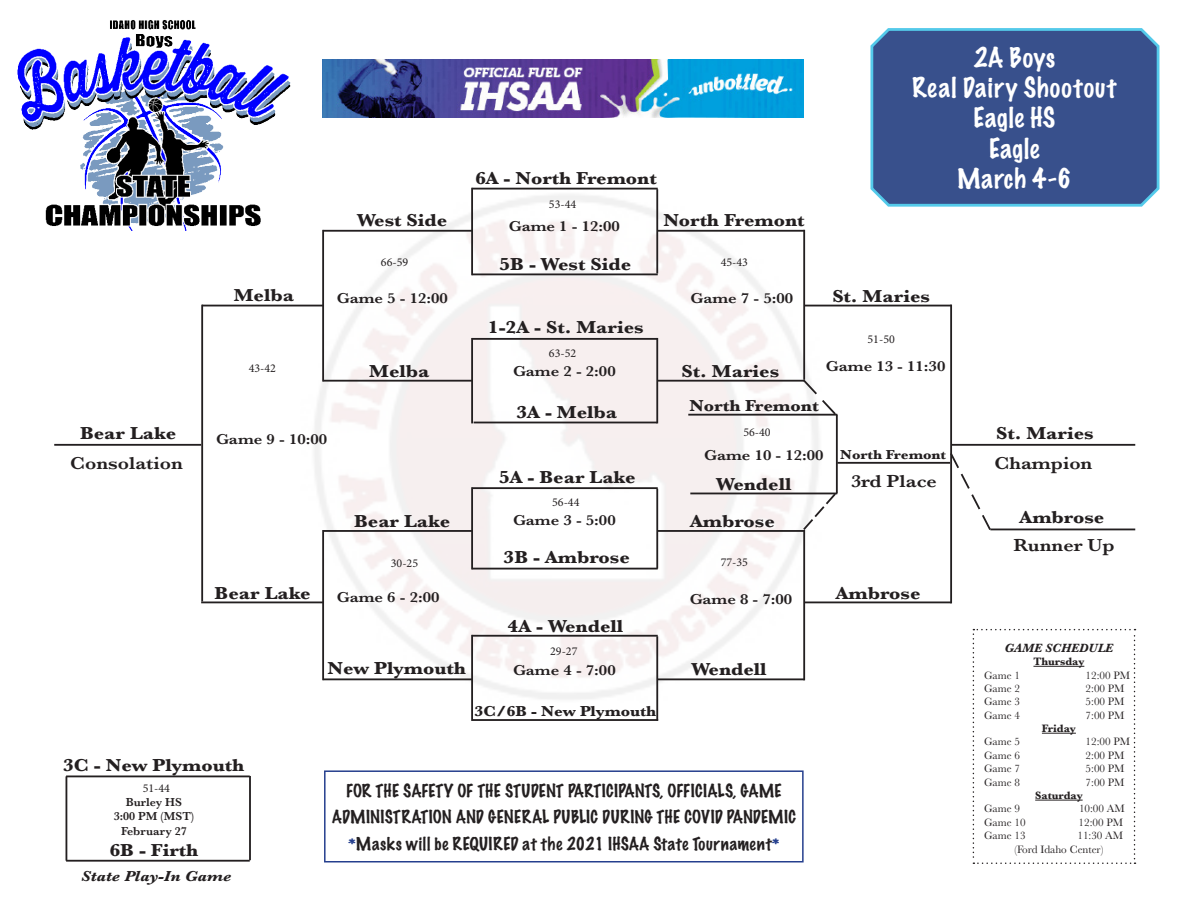
<style>
.page{position:relative;width:1188px;height:918px;background:#fff}
.page>*{position:absolute;margin:0;border:0;box-sizing:border-box;transform-origin:0 0}
.t1{font:100 25.05px "Marker Felt";letter-spacing:.035em;color:#fff}
.t2{font:700 18px "Baskerville";color:#231f20;scale:1.11 1}
.t3{font:600 18px "Baskerville";color:#231f20;scale:1.11 1}
.t4{font:100 16.5px "Marker Felt";color:#231f20}
.t5{font:100 16.5px "Marker Felt";letter-spacing:.035em;color:#231f20}
.t6{font:700 16.5px "Baskerville";color:#231f20;scale:1.11 1}
.t7{font:600 15px "Baskerville";color:#231f20;scale:1.11 1}
.t8{font:700 15px "Baskerville";color:#231f20;scale:1.11 1}
.t9{font:italic 700 15px "Baskerville";color:#231f20;scale:1.11 1}
.t10{font:700 13.5px "Baskerville";color:#231f20;scale:1.11 1}
.t11{font:italic 700 12.45px "Baskerville";color:#231f20}
.t12{font:12px "Minion Pro";color:#231f20}
.t13{font:600 12px "Baskerville";color:#231f20}
.t14{font:11.1px "Baskerville";color:#231f20}
.t15{font:700 11.1px "Baskerville";color:#231f20}
.s1{color:#253f8e}
</style>
<div class="page">
<hr style="left:688px;top:414px;width:149px;height:2px;background:#231f20">
<hr style="left:690px;top:493px;width:147px;height:1px;background:#231f20">
<hr style="left:473px;top:188px;width:185px;height:2px;background:#231f20">
<hr style="left:473px;top:273px;width:185px;height:2px;background:#231f20">
<hr style="left:473px;top:338px;width:184px;height:2px;background:#231f20">
<hr style="left:473px;top:487px;width:185px;height:2px;background:#231f20">
<hr style="left:473px;top:568px;width:185px;height:2px;background:#231f20">
<hr style="left:473px;top:635px;width:185px;height:2px;background:#231f20">
<hr style="left:473px;top:719px;width:185px;height:2px;background:#231f20">
<hr style="left:471px;top:635px;width:2px;height:86px;background:#231f20">
<hr style="left:656px;top:636px;width:2px;height:85px;background:#231f20">
<hr style="left:471px;top:487px;width:2px;height:83px;background:#231f20">
<hr style="left:656px;top:489px;width:2px;height:80px;background:#231f20">
<hr style="left:471px;top:338px;width:2px;height:85px;background:#231f20">
<hr style="left:656px;top:338px;width:2px;height:85px;background:#231f20">
<hr style="left:471px;top:188px;width:2px;height:87px;background:#231f20">
<hr style="left:656px;top:189px;width:2px;height:84px;background:#231f20">
<hr style="left:324px;top:230px;width:149px;height:2px;background:#231f20">
<hr style="left:322px;top:230px;width:2px;height:152px;background:#231f20">
<hr style="left:324px;top:380px;width:149px;height:2px;background:#231f20">
<hr style="left:658px;top:230px;width:147px;height:2px;background:#231f20">
<hr style="left:803px;top:230px;width:2px;height:150px;background:#231f20">
<hr style="left:658px;top:380px;width:147px;height:2px;background:#231f20">
<hr style="left:322px;top:530px;width:2px;height:150px;background:#231f20">
<hr style="left:324px;top:678px;width:149px;height:2px;background:#231f20">
<hr style="left:658px;top:678px;width:147px;height:2px;background:#231f20">
<hr style="left:803px;top:530px;width:2px;height:150px;background:#231f20">
<hr style="left:658px;top:530px;width:147px;height:2px;background:#231f20">
<hr style="left:324px;top:530px;width:149px;height:2px;background:#231f20">
<hr style="left:805px;top:602px;width:147px;height:1px;background:#231f20">
<hr style="left:950px;top:305px;width:2px;height:298px;background:#231f20">
<hr style="left:990px;top:529px;width:145px;height:1px;background:#231f20">
<svg style="left:948px;top:451px;width:45px;height:81px"></svg>
<hr style="left:952px;top:444px;width:183px;height:2px;background:#231f20">
<hr style="left:201px;top:305px;width:2px;height:297px;background:#231f20">
<hr style="left:54px;top:444px;width:147px;height:2px;background:#231f20">
<hr style="left:201px;top:602px;width:123px;height:1px;background:#231f20">
<hr style="left:836px;top:415px;width:2px;height:78px;background:#231f20">
<hr style="left:837px;top:462px;width:113px;height:2px;background:#231f20">
<svg style="left:801px;top:378px;width:37px;height:39px"></svg>
<svg style="left:801px;top:491px;width:37px;height:41px"></svg>
<svg style="left:973px;top:629px;width:163px;height:235px"></svg>
<hr style="left:474px;top:422px;width:183px;height:1px;background:#231f20">
<hr style="left:66px;top:776px;width:184px;height:1px;background:#231f20">
<hr style="left:66px;top:860px;width:184px;height:2px;background:#231f20">
<hr style="left:66px;top:776px;width:1px;height:85px;background:#231f20">
<hr style="left:249px;top:776px;width:2px;height:84px;background:#231f20">
<hr style="left:202px;top:305px;width:121px;height:1px;background:#231f20">
<hr style="left:805px;top:305px;width:147px;height:1px;background:#231f20">
<img style="left:17px;top:20px;width:274px;height:211px">
<svg style="left:870px;top:28px;width:290px;height:179px;background:#3c5892"></svg>
<img style="left:322px;top:60px;width:481px;height:57px">
<div style="left:324px;top:770px;width:480px;height:92px;border:2px solid #253f8e"></div>
<p class="t2" style="left:80px;top:421px;width:88px">Bear Lake</p>
<p class="t3" style="left:70px;top:451px;width:103px">Consolation</p>
<p class="t2" style="left:475px;top:166px;width:165px">6A - North Fremont</p>
<p class="t1" style="left:973px;top:38px;width:83px">2A Boys</p>
<p class="t1" style="left:912px;top:68px;width:206px">Real Dairy Shootout</p>
<p class="t1" style="left:973px;top:98px;width:83px">Eagle HS</p>
<p class="t1" style="left:989px;top:128px;width:52px">Eagle</p>
<p class="t1" style="left:957px;top:158px;width:116px">March 4-6</p>
<p class="t12" style="left:549px;top:196px;width:29px">53-44</p>
<p class="t2" style="left:357px;top:208px;width:83px">West Side</p>
<p class="t2" style="left:663px;top:208px;width:129px">North Fremont</p>
<p class="t7" style="left:509px;top:215px;width:102px">Game 1 - 12:00</p>
<p class="t12" style="left:381px;top:254px;width:29px">66-59</p>
<p class="t2" style="left:499px;top:251px;width:120px">5B - West Side</p>
<p class="t12" style="left:721px;top:254px;width:29px">45-43</p>
<p class="t2" style="left:234px;top:283px;width:56px">Melba</p>
<p class="t7" style="left:337px;top:287px;width:102px">Game 5 - 12:00</p>
<p class="t7" style="left:690px;top:288px;width:94px">Game 7 - 5:00</p>
<p class="t2" style="left:832px;top:284px;width:90px">St. Maries</p>
<p class="t2" style="left:488px;top:315px;width:142px">1-2A - St. Maries</p>
<p class="t12" style="left:868px;top:331px;width:29px">51-50</p>
<p class="t12" style="left:549px;top:345px;width:29px">63-52</p>
<p class="t12" style="left:249px;top:360px;width:29px">43-42</p>
<p class="t2" style="left:369px;top:359px;width:56px">Melba</p>
<p class="t2" style="left:682px;top:359px;width:90px">St. Maries</p>
<p class="t7" style="left:513px;top:361px;width:94px">Game 2 - 2:00</p>
<p class="t7" style="left:826px;top:356px;width:109px">Game 13 - 11:30</p>
<p class="t2" style="left:516px;top:400px;width:92px">3A - Melba</p>
<p class="t6" style="left:689px;top:394px;width:118px">North Fremont</p>
<p class="t7" style="left:216px;top:428px;width:102px">Game 9 - 10:00</p>
<p class="t12" style="left:743px;top:424px;width:29px">56-40</p>
<p class="t2" style="left:996px;top:421px;width:90px">St. Maries</p>
<p class="t2" style="left:499px;top:465px;width:125px">5A - Bear Lake</p>
<p class="t7" style="left:704px;top:445px;width:109px">Game 10 - 12:00</p>
<p class="t2" style="left:716px;top:472px;width:69px">Wendell</p>
<p class="t10" style="left:840px;top:445px;width:97px">North Fremont</p>
<p class="t3" style="left:851px;top:469px;width:79px">3rd Place</p>
<p class="t3" style="left:995px;top:451px;width:90px">Champion</p>
<p class="t12" style="left:552px;top:494px;width:29px">56-44</p>
<p class="t7" style="left:513px;top:509px;width:94px">Game 3 - 5:00</p>
<p class="t2" style="left:354px;top:508px;width:88px">Bear Lake</p>
<p class="t2" style="left:690px;top:509px;width:78px">Ambrose</p>
<p class="t2" style="left:1020px;top:504px;width:78px">Ambrose</p>
<p class="t12" style="left:391px;top:555px;width:29px">30-25</p>
<p class="t2" style="left:504px;top:545px;width:115px">3B - Ambrose</p>
<p class="t12" style="left:721px;top:554px;width:29px">77-35</p>
<p class="t3" style="left:1013px;top:533px;width:93px">Runner Up</p>
<p class="t2" style="left:215px;top:580px;width:88px">Bear Lake</p>
<p class="t7" style="left:337px;top:587px;width:94px">Game 6 - 2:00</p>
<p class="t7" style="left:690px;top:588px;width:94px">Game 8 - 7:00</p>
<p class="t2" style="left:836px;top:580px;width:78px">Ambrose</p>
<p class="t2" style="left:508px;top:614px;width:106px">4A - Wendell</p>
<p class="t2" style="left:63px;top:752px;width:165px">3C - New Plymouth</p>
<p class="t12" style="left:143px;top:780px;width:29px">51-44</p>
<p class="t13" style="left:126px;top:793px;width:58px">Burley HS</p>
<p class="t13" style="left:114px;top:808px;width:82px">3:00 PM (MST)</p>
<p class="t13" style="left:121px;top:822px;width:67px">February 27</p>
<p class="t9" style="left:82px;top:866px;width:137px">State Play-In Game</p>
<p class="t2" style="left:109px;top:837px;width:81px">6B - Firth</p>
<p class="t12" style="left:550px;top:643px;width:29px">29-27</p>
<p class="t2" style="left:328px;top:656px;width:126px">New Plymouth</p>
<p class="t2" style="left:691px;top:657px;width:69px">Wendell</p>
<p class="t7" style="left:513px;top:659px;width:94px">Game 4 - 7:00</p>
<p class="t8" style="left:474px;top:701px;width:165px">3C/6B - New Plymouth</p>
<p class="t4" style="left:346px;top:777px;width:437px">FOR THE SAFETY OF THE STUDENT PARTICIPANTS, OFFICIALS, GAME</p>
<p class="t4" style="left:332px;top:804px;width:466px">ADMINISTRATION AND GENERAL PUBLIC DURING THE COVID PANDEMIC</p>
<p class="t5" style="left:348px;top:830px;width:433px"><span class="s1">*</span>Masks will be REQUIRED at the 2021 IHSAA State Tournament<span class="s1">*</span></p>
<p class="t11" style="left:1004px;top:639px;width:111px">GAME SCHEDULE</p>
<p class="t15" style="left:1033px;top:654px;width:52px">Thursday</p>
<p class="t14" style="left:984px;top:668px;width:38px">Game 1</p>
<p class="t14" style="left:1086px;top:668px;width:46px">12:00 PM</p>
<p class="t14" style="left:984px;top:681px;width:38px">Game 2</p>
<p class="t14" style="left:1086px;top:681px;width:40px">2:00 PM</p>
<p class="t14" style="left:984px;top:695px;width:38px">Game 3</p>
<p class="t14" style="left:1086px;top:695px;width:40px">5:00 PM</p>
<p class="t14" style="left:984px;top:708px;width:38px">Game 4</p>
<p class="t14" style="left:1086px;top:708px;width:40px">7:00 PM</p>
<p class="t15" style="left:1042px;top:721px;width:35px">Friday</p>
<p class="t14" style="left:984px;top:735px;width:38px">Game 5</p>
<p class="t14" style="left:1086px;top:735px;width:46px">12:00 PM</p>
<p class="t14" style="left:984px;top:748px;width:38px">Game 6</p>
<p class="t14" style="left:1086px;top:748px;width:40px">2:00 PM</p>
<p class="t14" style="left:984px;top:762px;width:38px">Game 7</p>
<p class="t14" style="left:1086px;top:762px;width:40px">5:00 PM</p>
<p class="t14" style="left:984px;top:775px;width:38px">Game 8</p>
<p class="t14" style="left:1086px;top:775px;width:40px">7:00 PM</p>
<p class="t15" style="left:1035px;top:788px;width:49px">Saturday</p>
<p class="t14" style="left:984px;top:802px;width:38px">Game 9</p>
<p class="t14" style="left:1079px;top:802px;width:47px">10:00 AM</p>
<p class="t14" style="left:984px;top:815px;width:43px">Game 10</p>
<p class="t14" style="left:1079px;top:815px;width:46px">12:00 PM</p>
<p class="t14" style="left:984px;top:828px;width:43px">Game 13</p>
<p class="t14" style="left:1077px;top:828px;width:47px">11:30 AM</p>
<p class="t14" style="left:1014px;top:842px;width:90px">(Ford Idaho Center)</p>
</div>
